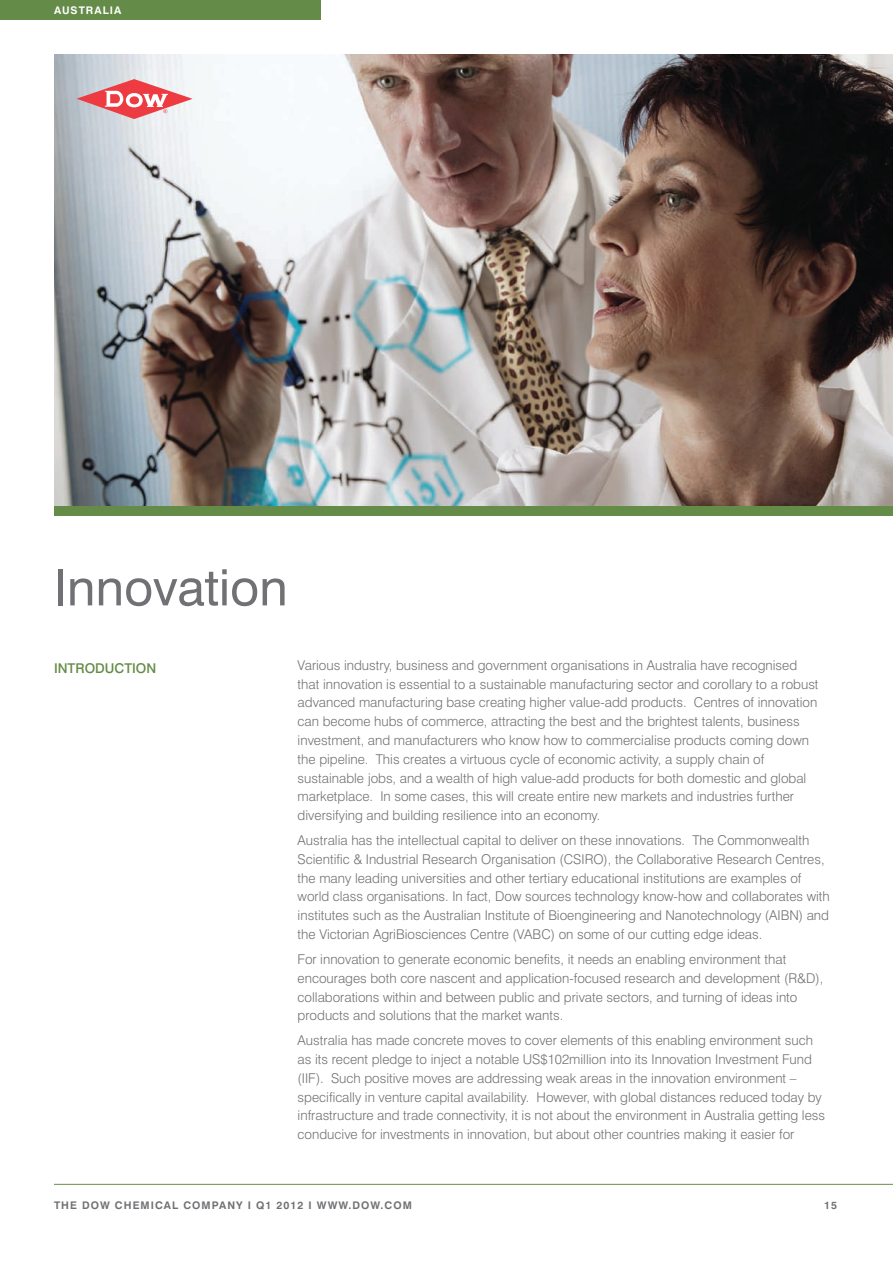
<style>
.page{position:relative;width:893px;height:1263px;background:#fff}
.page>*{position:absolute;margin:0;border:0;box-sizing:border-box;transform-origin:0 0}
.t1{font:50.25px "Swiss 721 BT";color:#717074}
.t2{font:300 13.5px/18.8px "Swiss 721 BT";color:#717074}
.t3{font:500 13.5px "Swiss 721 BT";color:#648c48}
.t4{font:700 10.5px "Swiss 721 BT";letter-spacing:.1em;color:#717074}
.t5{font:700 10.5px "Swiss 721 BT";letter-spacing:.1em;color:#fff}
</style>
<div class="page">
<img style="left:54px;top:54px;width:839px;height:452px">
<div style="left:0;top:0;width:320px;height:20px;background:#648c48"></div>
<div style="left:54px;top:506px;width:839px;height:9px;background:#648c48"></div>
<hr style="left:54px;top:1184px;width:839px;height:1px;background:#648c48">
<svg style="left:77px;top:79px;width:116px;height:40px"></svg>
<p class="t5" style="left:54px;top:4px;width:69px">AUSTRALIA</p>
<p class="t1" style="left:54px;top:557px;width:235px">Innovation</p>
<p class="t3" style="left:54px;top:660px;width:104px">INTRODUCTION</p>
<p class="t2" style="left:298px;top:656px;width:522px">Various industry, business and government organisations in Australia have recognised that innovation is essential to a sustainable manufacturing sector and corollary to a robust advanced manufacturing base creating higher value-add products. Centres of innovation can become hubs of commerce, attracting the best and the brightest talents, business investment, and manufacturers who know how to commercialise products coming down the pipeline. This creates a virtuous cycle of economic activity, a supply chain of sustainable jobs, and a wealth of high value-add products for both domestic and global marketplace. In some cases, this will create entire new markets and industries further diversifying and building resilience into an economy.</p>
<p class="t2" style="left:298px;top:831px;width:534px">Australia has the intellectual capital to deliver on these innovations. The Commonwealth Scientific &amp; Industrial Research Organisation (CSIRO), the Collaborative Research Centres, the many leading universities and other tertiary educational institutions are examples of world class organisations. In fact, Dow sources technology know-how and collaborates with institutes such as the Australian Institute of Bioengineering and Nanotechnology (AIBN) and the Victorian AgriBiosciences Centre (VABC) on some of our cutting edge ideas.</p>
<p class="t2" style="left:298px;top:950px;width:527px">For innovation to generate economic benefits, it needs an enabling environment that encourages both core nascent and application-focused research and development (R&amp;D), collaborations within and between public and private sectors, and turning of ideas into products and solutions that the market wants.</p>
<p class="t2" style="left:298px;top:1031px;width:529px">Australia has made concrete moves to cover elements of this enabling environment such as its recent pledge to inject a notable US$102million into its Innovation Investment Fund (IIF). Such positive moves are addressing weak areas in the innovation environment – specifically in venture capital availability. However, with global distances reduced today by infrastructure and trade connectivity, it is not about the environment in Australia getting less conducive for investments in innovation, but about other countries making it easier for</p>
<p class="t4" style="left:54px;top:1198px;width:359px">THE DOW CHEMICAL COMPANY I Q1 2012 I WWW.DOW.COM</p>
<p class="t4" style="left:824px;top:1198px;width:14px">15</p>
</div>
